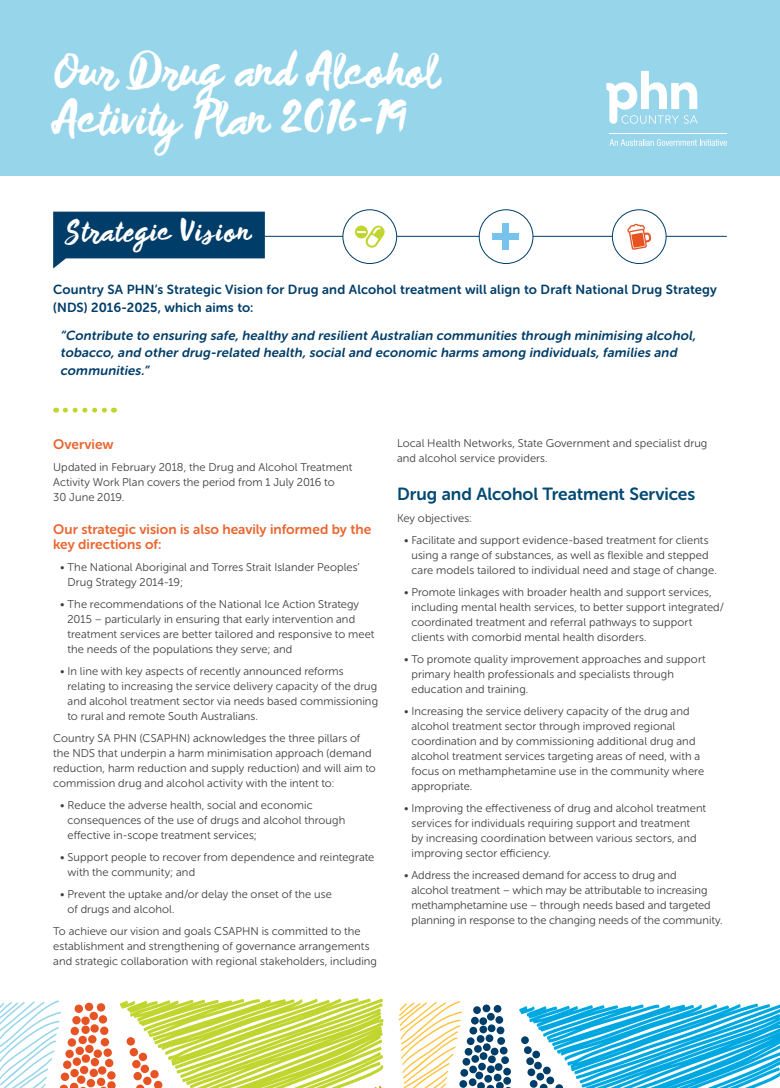
<style>
.page{position:relative;width:780px;height:1088px;background:#fff}
.page>*{position:absolute;margin:0;border:0;box-sizing:border-box;transform-origin:0 0}
.t1{font:46.25px/48.8px "Wild Thing";letter-spacing:.01em;color:#fff}
.t2{font:28.75px "Wild Thing";letter-spacing:.05em;color:#fff}
.t3{font:17.5px "Museo Sans Rounded 700";color:#024974}
.t4{font:13.75px/15px "Museo Sans Rounded 700";color:#e96631}
.t5{font:italic 13.12px/17.5px "Museo Sans Rounded 700";color:#003d69}
.t6{font:13.12px/17.5px "Museo Sans Rounded 700";letter-spacing:.015em;color:#003d69}
.t7{font:11.25px/15px "Museo Sans Rounded 300";letter-spacing:.005em;color:#3e3e3f}
</style>
<div class="page">
<hr style="left:82px;top:236px;width:644px;height:1px;background:#003d69">
<div style="left:0;top:0;width:780px;height:175px;background:#97d5ea"></div>
<svg style="left:398px;top:1001px;width:382px;height:87px"></svg>
<svg style="left:0;top:998px;width:384px;height:90px"></svg>
<svg style="left:606px;top:71px;width:91px;height:53px"></svg>
<svg style="left:609px;top:139px;width:117px;height:7px"></svg>
<hr style="left:609px;top:133px;width:117px;height:1px;background:#fff">
<svg style="left:53px;top:212px;width:212px;height:56px"></svg>
<svg style="left:65px;top:408px;width:49px;height:5px"></svg>
<div style="left:343px;top:210px;width:53px;height:53px;background:#fff;border-radius:50%"></div>
<div style="left:342px;top:209px;width:55px;height:55px;border:1px solid #003d69;border-radius:50%"></div>
<svg style="left:355px;top:225px;width:30px;height:23px"></svg>
<div style="left:612px;top:210px;width:54px;height:53px;background:#fff;border-radius:50%"></div>
<div style="left:612px;top:209px;width:54px;height:55px;border:1px solid #003d69;border-radius:50%"></div>
<svg style="left:627px;top:224px;width:24px;height:26px"></svg>
<div style="left:479px;top:210px;width:54px;height:53px;background:#fff;border-radius:50%"></div>
<div style="left:479px;top:209px;width:54px;height:55px;border:1px solid #003d69;border-radius:50%"></div>
<div style="left:502px;top:223px;width:7px;height:27px;background:#77c3eb"></div>
<div style="left:492px;top:233px;width:27px;height:7px;background:#77c3eb"></div>
<h1 class="t1" style="left:53px;top:42px;width:386px">Our Drug and Alcohol<br>Activity Plan 2016-19</h1>
<h2 class="t2" style="left:65px;top:213px;width:186px">Strategic Vision</h2>
<p class="t6" style="left:53px;top:281px;width:665px">Country SA PHN’s Strategic Vision for Drug and Alcohol treatment will align to Draft National Drug Strategy (NDS) 2016-2025, which aims to:</p>
<p class="t5" style="left:60px;top:327px;width:639px">“Contribute to ensuring safe, healthy and resilient Australian communities through minimising alcohol, tobacco, and other drug-related health, social and economic harms among individuals, families and communities.”</p>
<p class="t4" style="left:53px;top:437px;width:62px">Overview</p>
<p class="t7" style="left:53px;top:460px;width:301px">Updated in February 2018, the Drug and Alcohol Treatment<br>Activity Work Plan covers the period from 1 July 2016 to<br>30 June 2019.</p>
<p class="t4" style="left:53px;top:521px;width:319px">Our strategic vision is also heavily informed by the key directions of:</p>
<p class="t7" style="left:68px;top:559px;width:293px;text-indent:-7px">• The National Aboriginal and Torres Strait Islander Peoples’<br>Drug Strategy 2014-19;</p>
<p class="t7" style="left:68px;top:597px;width:308px;text-indent:-7px">• The recommendations of the National Ice Action Strategy 2015 – particularly in ensuring that early intervention and treatment services are better tailored and responsive to meet the needs of the populations they serve; and</p>
<p class="t7" style="left:68px;top:664px;width:312px;text-indent:-7px">• In line with key aspects of recently announced reforms relating to increasing the service delivery capacity of the drug and alcohol treatment sector via needs based commissioning to rural and remote South Australians.</p>
<p class="t7" style="left:53px;top:731px;width:324px">Country SA PHN (CSAPHN) acknowledges the three pillars of the NDS that underpin a harm minimisation approach (demand reduction, harm reduction and supply reduction) and will aim to commission drug and alcohol activity with the intent to:</p>
<p class="t7" style="left:68px;top:798px;width:279px;text-indent:-7px">• Reduce the adverse health, social and economic consequences of the use of drugs and alcohol through effective in-scope treatment services;</p>
<p class="t7" style="left:68px;top:850px;width:308px;text-indent:-7px">• Support people to recover from dependence and reintegrate with the community; and</p>
<p class="t7" style="left:68px;top:887px;width:266px;text-indent:-7px">• Prevent the uptake and/or delay the onset of the use of drugs and alcohol.</p>
<p class="t7" style="left:53px;top:924px;width:325px">To achieve our vision and goals CSAPHN is committed to the establishment and strengthening of governance arrangements and strategic collaboration with regional stakeholders, including</p>
<p class="t7" style="left:397px;top:436px;width:312px">Local Health Networks, State Government and specialist drug and alcohol service providers.</p>
<h3 class="t3" style="left:397px;top:484px;width:299px">Drug and Alcohol Treatment Services</h3>
<p class="t7" style="left:397px;top:510px;width:76px">Key objectives:</p>
<p class="t7" style="left:411px;top:533px;width:307px;text-indent:-7px">• Facilitate and support evidence-based treatment for clients using a range of substances, as well as flexible and stepped care models tailored to individual need and stage of change.</p>
<p class="t7" style="left:411px;top:585px;width:314px;text-indent:-7px">• Promote linkages with broader health and support services, including mental health services, to better support integrated/ coordinated treatment and referral pathways to support clients with comorbid mental health disorders.</p>
<p class="t7" style="left:411px;top:652px;width:296px;text-indent:-7px">• To promote quality improvement approaches and support primary health professionals and specialists through education and training.</p>
<p class="t7" style="left:411px;top:704px;width:294px;text-indent:-7px">• Increasing the service delivery capacity of the drug and alcohol treatment sector through improved regional coordination and by commissioning additional drug and alcohol treatment services targeting areas of need, with a focus on methamphetamine use in the community where appropriate.</p>
<p class="t7" style="left:411px;top:801px;width:296px;text-indent:-7px">• Improving the effectiveness of drug and alcohol treatment services for individuals requiring support and treatment<br>by increasing coordination between various sectors, and improving sector efficiency.</p>
<p class="t7" style="left:411px;top:868px;width:313px;text-indent:-7px">• Address the increased demand for access to drug and<br>alcohol treatment – which may be attributable to increasing methamphetamine use – through needs based and targeted planning in response to the changing needs of the community.</p>
</div>
